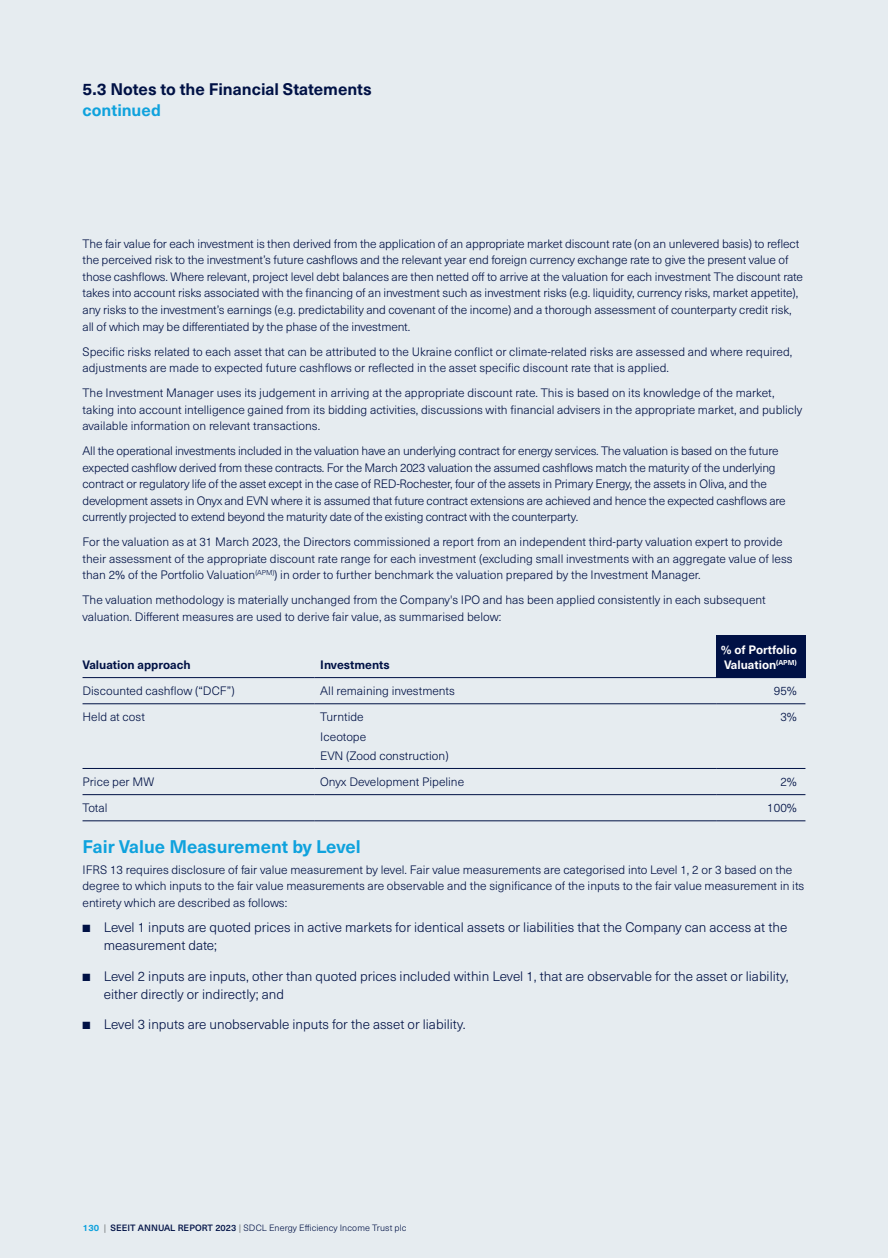
<style>
.page{position:relative;width:888px;height:1258px;background:#e6ecf0}
.page>*{position:absolute;margin:0;border:0;box-sizing:border-box;transform-origin:0 0}
._2023__Subheading_1{font:700 18px "Neue Haas Unica W1 G";color:#0fa2dd}
._2023__Subheaing_4{font:700 16.5px/21px "Neue Haas Unica W1 G";color:#001145}
.t1{font:300 13.5px/18px "Neue Haas Unica W1 G";color:#001145}
._2023__Accounts_Body{font:300 12px/16.5px "Neue Haas Unica W1 G";letter-spacing:-.01em;color:#001145}
.Accounts__Table_left{font:300 12px "Neue Haas Unica W1 G";color:#001145}
.Accounts__Table_Note{font:300 12px "Neue Haas Unica W1 G";color:#001145}
.Accounts__Table_head{font:700 12px/15px "Neue Haas Unica W1 G";color:#fff}
._2023__Accounts_Body-2{font:700 12px "Neue Haas Unica W1 G";color:#001145}
.Accounts__Table_head-2{font:700 12px "Neue Haas Unica W1 G";color:#001145}
.t2{font:300 9px "Neue Haas Unica W1 G";letter-spacing:.01em;color:#001145}
.s1{color:#0fa2dd}
.s2{font-weight:700;color:#0fa2dd}
.s3{font-weight:400;color:#75797a}
.s4{font-weight:500}
</style>
<div class="page">
<div style="left:716px;top:635px;width:89px;height:42px;background:#001145"></div>
<hr style="left:83px;top:677px;width:231px;height:1px;background:#001145">
<hr style="left:314px;top:677px;width:402px;height:1px;background:#001145">
<hr style="left:716px;top:677px;width:89px;height:1px;background:#001145">
<hr style="left:83px;top:703px;width:231px;height:1px;background:#001145">
<hr style="left:314px;top:703px;width:402px;height:1px;background:#001145">
<hr style="left:716px;top:703px;width:89px;height:1px;background:#001145">
<hr style="left:83px;top:768px;width:231px;height:1px;background:#001145">
<hr style="left:314px;top:768px;width:402px;height:1px;background:#001145">
<hr style="left:716px;top:768px;width:89px;height:1px;background:#001145">
<hr style="left:83px;top:794px;width:231px;height:1px;background:#001145">
<hr style="left:314px;top:794px;width:402px;height:1px;background:#001145">
<hr style="left:716px;top:794px;width:89px;height:1px;background:#001145">
<hr style="left:83px;top:820px;width:231px;height:1px;background:#001145">
<hr style="left:314px;top:820px;width:402px;height:1px;background:#001145">
<hr style="left:716px;top:820px;width:89px;height:1px;background:#001145">
<p class="_2023__Subheaing_4" style="left:83px;top:78px;width:291px">5.3 Notes to the Financial Statements <span class="s1">continued</span></p>
<p class="_2023__Accounts_Body" style="left:83px;top:235px;width:722px">The fair value for each investment is then derived from the application of an appropriate market discount rate (on an unlevered basis) to reflect the perceived risk to the investment’s future cashflows and the relevant year end foreign currency exchange rate to give the present value of those cashflows. Where relevant, project level debt balances are then netted off to arrive at the valuation for each investment The discount rate takes into account risks associated with the financing of an investment such as investment risks (e.g. liquidity, currency risks, market appetite), any risks to the investment’s earnings (e.g. predictability and covenant of the income) and a thorough assessment of counterparty credit risk, all of which may be differentiated by the phase of the investment.</p>
<p class="_2023__Accounts_Body" style="left:83px;top:342px;width:711px">Specific risks related to each asset that can be attributed to the Ukraine conflict or climate-related risks are assessed and where required, adjustments are made to expected future cashflows or reflected in the asset specific discount rate that is applied.</p>
<p class="_2023__Accounts_Body" style="left:83px;top:384px;width:721px">The Investment Manager uses its judgement in arriving at the appropriate discount rate. This is based on its knowledge of the market, taking into account intelligence gained from its bidding activities, discussions with financial advisers in the appropriate market, and publicly available information on relevant transactions.</p>
<p class="_2023__Accounts_Body" style="left:83px;top:442px;width:705px">All the operational investments included in the valuation have an underlying contract for energy services. The valuation is based on the future expected cashflow derived from these contracts. For the March 2023 valuation the assumed cashflows match the maturity of the underlying contract or regulatory life of the asset except in the case of RED-Rochester, four of the assets in Primary Energy, the assets in Oliva, and the development assets in Onyx and EVN where it is assumed that future contract extensions are achieved and hence the expected cashflows are currently projected to extend beyond the maturity date of the existing contract with the counterparty.</p>
<p class="_2023__Accounts_Body" style="left:83px;top:533px;width:711px">For the valuation as at 31 March 2023, the Directors commissioned a report from an independent third-party valuation expert to provide their assessment of the appropriate discount rate range for each investment (excluding small investments with an aggregate value of less than 2% of the Portfolio Valuation<sup>(APM)</sup>) in order to further benchmark the valuation prepared by the Investment Manager.</p>
<p class="_2023__Accounts_Body" style="left:83px;top:591px;width:685px">The valuation methodology is materially unchanged from the Company's IPO and has been applied consistently in each subsequent valuation. Different measures are used to derive fair value, as summarised below:</p>
<p class="_2023__Accounts_Body-2" style="left:83px;top:656px;width:110px">Valuation approach</p>
<p class="Accounts__Table_head-2" style="left:320px;top:656px;width:71px">Investments</p>
<p class="Accounts__Table_head" style="left:721px;top:641px;width:78px">% of Portfolio<br>Valuation<sup>(APM)</sup></p>
<p class="Accounts__Table_left" style="left:83px;top:682px;width:154px">Discounted cashflow (“DCF”)</p>
<p class="Accounts__Table_left" style="left:320px;top:682px;width:136px">All remaining investments</p>
<p class="Accounts__Table_left" style="left:774px;top:682px;width:25px">95%</p>
<p class="Accounts__Table_left" style="left:83px;top:708px;width:64px">Held at cost</p>
<p class="Accounts__Table_Note" style="left:320px;top:708px;width:45px">Turntide</p>
<p class="Accounts__Table_Note" style="left:320px;top:728px;width:48px">Iceotope</p>
<p class="Accounts__Table_Note" style="left:320px;top:747px;width:130px">EVN (Zood construction)</p>
<p class="Accounts__Table_Note" style="left:780px;top:708px;width:18px">3%</p>
<p class="Accounts__Table_left" style="left:83px;top:773px;width:73px">Price per MW</p>
<p class="Accounts__Table_Note" style="left:320px;top:773px;width:145px">Onyx Development Pipeline</p>
<p class="Accounts__Table_Note" style="left:780px;top:773px;width:18px">2%</p>
<p class="Accounts__Table_left" style="left:83px;top:799px;width:27px">Total</p>
<p class="Accounts__Table_Note" style="left:767px;top:799px;width:31px">100%</p>
<p class="_2023__Subheading_1" style="left:83px;top:833px;width:280px">Fair Value Measurement by Level</p>
<p class="_2023__Accounts_Body" style="left:83px;top:861px;width:723px">IFRS 13 requires disclosure of fair value measurement by level. Fair value measurements are categorised into Level 1, 2 or 3 based on the degree to which inputs to the fair value measurements are observable and the significance of the inputs to the fair value measurement in its entirety which are described as follows:</p>
<p class="t1" style="left:104px;top:917px;width:685px;text-indent:-21px">■ Level 1 inputs are quoted prices in active markets for identical assets or liabilities that the Company can access at the measurement date;</p>
<p class="t1" style="left:104px;top:966px;width:686px;text-indent:-21px">■ Level 2 inputs are inputs, other than quoted prices included within Level 1, that are observable for the asset or liability, either directly or indirectly; and</p>
<p class="t1" style="left:83px;top:1015px;width:385px">■ Level 3 inputs are unobservable inputs for the asset or liability.</p>
<p class="t2" style="left:83px;top:1221px;width:325px"><span class="s2">130</span> <span class="s3">|</span> <span class="s4">SEEIT ANNUAL REPORT 2023</span> <span class="s3">|</span> SDCL Energy Efficiency Income Trust plc</p>
</div>
